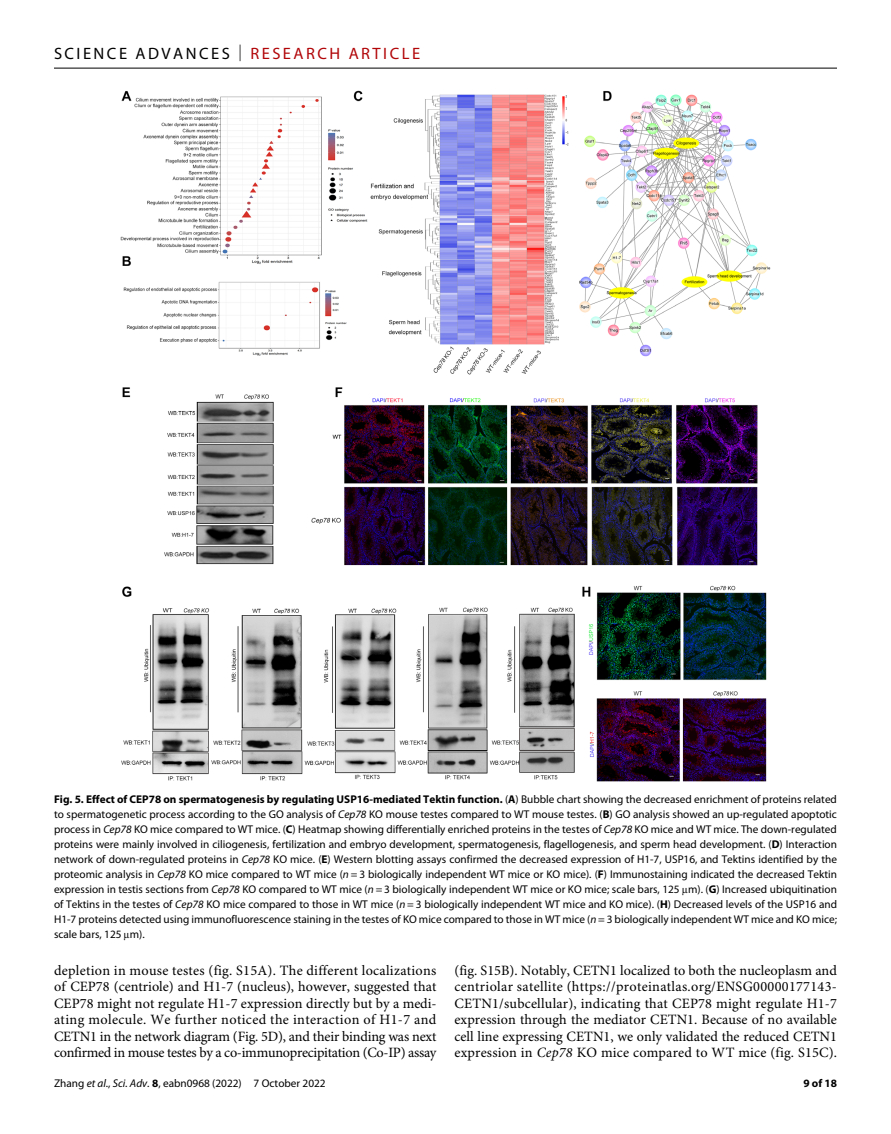
<style>
.page{position:relative;width:891px;height:1134px;background:#fff}
.page>*{position:absolute;margin:0;border:0;box-sizing:border-box;transform-origin:0 0}
.t1{font:16.5px "Myriad Pro";letter-spacing:.15em;color:#000}
.t2{font:14.25px/16.5px "Minion Pro";letter-spacing:-.01em;color:#000;text-align:justify}
.t3{font:11.25px/15px "Myriad Pro";color:#000;text-align:justify}
.t4{font:700 11.25px "Myriad Pro";color:#000}
.s1{font-weight:300}
.s2{color:#b10508}
.s3{font-weight:700}
.s4{font-style:italic}
</style>
<div class="page">
<hr style="left:54px;top:68px;width:783px;height:1px;background:#000">
<img style="left:121px;top:90px;width:649px;height:692px">
<h1 class="t1" style="left:54px;top:40px;width:368px">SCIENCE ADVANCES <span class="s1">|</span> <span class="s2">RESEARCH ARTICLE</span></h1>
<p class="t3" style="left:54px;top:792px;width:785px"><span class="s3">Fig. 5. Effect of CEP78 on spermatogenesis by regulating USP16-mediated Tektin function.</span> (<span class="s3">A</span>) Bubble chart showing the decreased enrichment of proteins related to spermatogenetic process according to the GO analysis of <span class="s4">Cep78</span> KO mouse testes compared to WT mouse testes. (<span class="s3">B</span>) GO analysis showed an up-regulated apoptotic process in <span class="s4">Cep78</span> KO mice compared to WT mice. (<span class="s3">C</span>) Heatmap showing differentially enriched proteins in the testes of <span class="s4">Cep78</span> KO mice and WT mice. The down-regulated proteins were mainly involved in ciliogenesis, fertilization and embryo development, spermatogenesis, flagellogenesis, and sperm head development. (<span class="s3">D</span>) Interaction network of down-regulated proteins in <span class="s4">Cep78</span> KO mice. (<span class="s3">E</span>) Western blotting assays confirmed the decreased expression of H1-7, USP16, and Tektins identified by the proteomic analysis in <span class="s4">Cep78</span> KO mice compared to WT mice (<span class="s4">n</span> = 3 biologically independent WT mice or KO mice). (<span class="s3">F</span>) Immunostaining indicated the decreased Tektin expression in testis sections from <span class="s4">Cep78</span> KO compared to WT mice (<span class="s4">n</span> = 3 biologically independent WT mice or KO mice; scale bars, 125 m). (<span class="s3">G</span>) Increased ubiquitination of Tektins in the testes of <span class="s4">Cep78</span> KO mice compared to those in WT mice (<span class="s4">n</span> = 3 biologically independent WT mice and KO mice). (<span class="s3">H</span>) Decreased levels of the USP16 and H1-7 proteins detected using immunofluorescence staining in the testes of KO mice compared to those in WT mice (<span class="s4">n</span> = 3 biologically independent WT mice and KO mice; scale bars, 125 m).</p>
<p class="t2" style="left:54px;top:963px;width:384px">depletion in mouse testes (fig. S15A). The different localizations of CEP78 (centriole) and H1-7 (nucleus), however, suggested that CEP78 might not regulate H1-7 expression directly but by a medi&shy;ating molecule. We further noticed the interaction of H1-7 and CETN1 in the network diagram (Fig. 5D), and their binding was next confirmed in mouse testes by a co-immunoprecipitation (Co-IP) assay</p>
<p class="t2" style="left:454px;top:963px;width:384px">(fig. S15B). Notably, CETN1 localized to both the nucleoplasm and centriolar satellite (https://proteinatlas.org/ENSG00000177143- CETN1/subcellular), indicating that CEP78 might regulate H1-7 expression through the mediator CETN1. Because of no available cell line expressing CETN1, we only validated the reduced CETN1 expression in <span class="s4">Cep78</span> KO mice compared to WT mice (fig. S15C).</p>
<p class="t3" style="left:54px;top:1076px;width:273px">Zhang <span class="s4">et al</span>., <span class="s4">Sci. Adv.</span> <span class="s3">8</span>, eabn0968 (2022) 7 October 2022</p>
<p class="t4" style="left:803px;top:1074px;width:35px">9 of 18</p>
</div>
